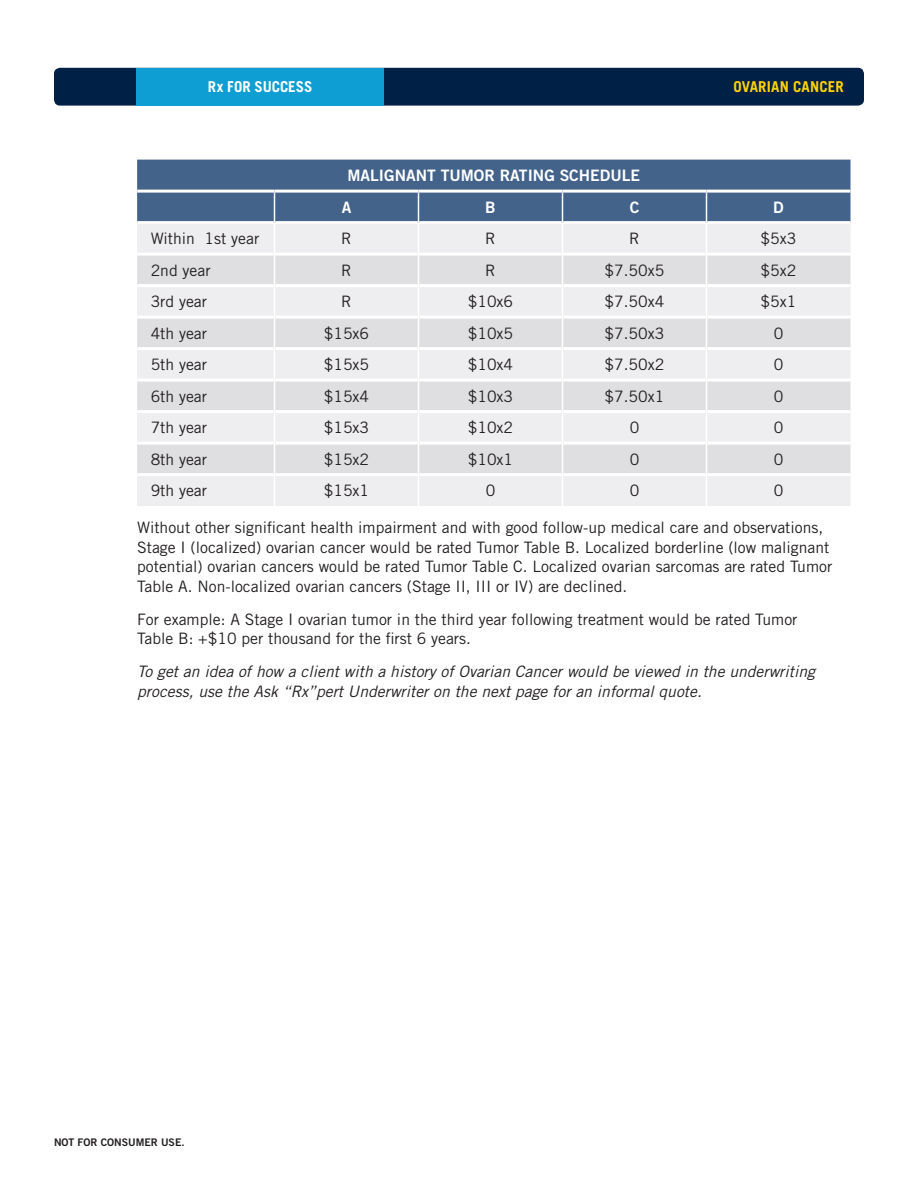
<style>
.page{position:relative;width:918px;height:1188px;background:#fff}
.page>*{position:absolute;margin:0;border:0;box-sizing:border-box;transform-origin:0 0}
.body{font:15.75px/19.5px "Trade Gothic LT Std";color:#231f20}
.body-2{font:italic 15.75px/19.5px "Trade Gothic LT Std";color:#231f20}
.body-3{font:15.75px "Trade Gothic LT Std Bd 2";color:#fff}
.t1{font:700 15px "Trade Gothic LT Std";letter-spacing:.005em;color:#fed105}
.t2{font:700 15px "Trade Gothic LT Std";color:#fff}
.t3{font:10.5px "Trade Gothic LT Std Bd 2";color:#231f20}
</style>
<div class="page">
<div style="left:54px;top:68px;width:810px;height:38px;background:#002045;border-radius:6px"></div>
<div style="left:136px;top:68px;width:248px;height:38px;background:#0e9ed3"></div>
<div style="left:137px;top:160px;width:713px;height:61px;background:#44638b"></div>
<div style="left:137px;top:224px;width:713px;height:282px;background:#eeedef"></div>
<svg style="left:137px;top:256px;width:713px;height:217px;background:#e5e5e7"></svg>
<hr style="left:137px;top:253px;width:137px;height:3px;background:#fff">
<hr style="left:275px;top:253px;width:143px;height:3px;background:#fff">
<hr style="left:419px;top:253px;width:143px;height:3px;background:#fff">
<hr style="left:563px;top:253px;width:143px;height:3px;background:#fff">
<hr style="left:707px;top:253px;width:143px;height:3px;background:#fff">
<hr style="left:137px;top:284px;width:137px;height:3px;background:#fff">
<hr style="left:275px;top:284px;width:143px;height:3px;background:#fff">
<hr style="left:419px;top:284px;width:143px;height:3px;background:#fff">
<hr style="left:563px;top:284px;width:143px;height:3px;background:#fff">
<hr style="left:707px;top:284px;width:143px;height:3px;background:#fff">
<hr style="left:137px;top:316px;width:137px;height:3px;background:#fff">
<hr style="left:275px;top:316px;width:143px;height:3px;background:#fff">
<hr style="left:419px;top:316px;width:143px;height:3px;background:#fff">
<hr style="left:563px;top:316px;width:143px;height:3px;background:#fff">
<hr style="left:707px;top:316px;width:143px;height:3px;background:#fff">
<hr style="left:137px;top:347px;width:137px;height:3px;background:#fff">
<hr style="left:275px;top:347px;width:143px;height:3px;background:#fff">
<hr style="left:419px;top:347px;width:143px;height:3px;background:#fff">
<hr style="left:563px;top:347px;width:143px;height:3px;background:#fff">
<hr style="left:707px;top:347px;width:143px;height:3px;background:#fff">
<hr style="left:137px;top:379px;width:137px;height:3px;background:#fff">
<hr style="left:275px;top:379px;width:143px;height:3px;background:#fff">
<hr style="left:419px;top:379px;width:143px;height:3px;background:#fff">
<hr style="left:563px;top:379px;width:143px;height:3px;background:#fff">
<hr style="left:707px;top:379px;width:143px;height:3px;background:#fff">
<hr style="left:137px;top:410px;width:137px;height:3px;background:#fff">
<hr style="left:275px;top:410px;width:143px;height:3px;background:#fff">
<hr style="left:419px;top:410px;width:143px;height:3px;background:#fff">
<hr style="left:563px;top:410px;width:143px;height:3px;background:#fff">
<hr style="left:707px;top:410px;width:143px;height:3px;background:#fff">
<hr style="left:137px;top:442px;width:137px;height:3px;background:#fff">
<hr style="left:275px;top:442px;width:143px;height:3px;background:#fff">
<hr style="left:419px;top:442px;width:143px;height:3px;background:#fff">
<hr style="left:563px;top:442px;width:143px;height:3px;background:#fff">
<hr style="left:707px;top:442px;width:143px;height:3px;background:#fff">
<hr style="left:137px;top:473px;width:137px;height:3px;background:#fff">
<hr style="left:275px;top:473px;width:143px;height:3px;background:#fff">
<hr style="left:419px;top:473px;width:143px;height:3px;background:#fff">
<hr style="left:563px;top:473px;width:143px;height:3px;background:#fff">
<hr style="left:707px;top:473px;width:143px;height:3px;background:#fff">
<hr style="left:137px;top:190px;width:137px;height:3px;background:#fff">
<hr style="left:274px;top:190px;width:144px;height:3px;background:#fff">
<hr style="left:418px;top:190px;width:144px;height:3px;background:#fff">
<hr style="left:562px;top:190px;width:144px;height:3px;background:#fff">
<hr style="left:706px;top:190px;width:144px;height:3px;background:#fff">
<hr style="left:274px;top:223px;width:1px;height:31px;background:#fff">
<hr style="left:418px;top:223px;width:1px;height:31px;background:#fff">
<hr style="left:562px;top:223px;width:1px;height:31px;background:#fff">
<hr style="left:706px;top:223px;width:1px;height:31px;background:#fff">
<hr style="left:274px;top:254px;width:1px;height:32px;background:#fff">
<hr style="left:418px;top:254px;width:1px;height:32px;background:#fff">
<hr style="left:562px;top:254px;width:1px;height:32px;background:#fff">
<hr style="left:706px;top:254px;width:1px;height:32px;background:#fff">
<hr style="left:274px;top:286px;width:1px;height:31px;background:#fff">
<hr style="left:418px;top:286px;width:1px;height:31px;background:#fff">
<hr style="left:562px;top:286px;width:1px;height:31px;background:#fff">
<hr style="left:706px;top:286px;width:1px;height:31px;background:#fff">
<hr style="left:274px;top:317px;width:1px;height:32px;background:#fff">
<hr style="left:418px;top:317px;width:1px;height:32px;background:#fff">
<hr style="left:562px;top:317px;width:1px;height:32px;background:#fff">
<hr style="left:706px;top:317px;width:1px;height:32px;background:#fff">
<hr style="left:274px;top:349px;width:1px;height:31px;background:#fff">
<hr style="left:418px;top:349px;width:1px;height:31px;background:#fff">
<hr style="left:562px;top:349px;width:1px;height:31px;background:#fff">
<hr style="left:706px;top:349px;width:1px;height:31px;background:#fff">
<hr style="left:274px;top:380px;width:1px;height:32px;background:#fff">
<hr style="left:418px;top:380px;width:1px;height:32px;background:#fff">
<hr style="left:562px;top:380px;width:1px;height:32px;background:#fff">
<hr style="left:706px;top:380px;width:1px;height:32px;background:#fff">
<hr style="left:274px;top:412px;width:1px;height:31px;background:#fff">
<hr style="left:418px;top:412px;width:1px;height:31px;background:#fff">
<hr style="left:562px;top:412px;width:1px;height:31px;background:#fff">
<hr style="left:706px;top:412px;width:1px;height:31px;background:#fff">
<hr style="left:274px;top:443px;width:1px;height:32px;background:#fff">
<hr style="left:418px;top:443px;width:1px;height:32px;background:#fff">
<hr style="left:562px;top:443px;width:1px;height:32px;background:#fff">
<hr style="left:706px;top:443px;width:1px;height:32px;background:#fff">
<hr style="left:274px;top:475px;width:1px;height:31px;background:#fff">
<hr style="left:418px;top:475px;width:1px;height:31px;background:#fff">
<hr style="left:562px;top:475px;width:1px;height:31px;background:#fff">
<hr style="left:706px;top:475px;width:1px;height:31px;background:#fff">
<hr style="left:274px;top:193px;width:1px;height:30px;background:#fff">
<hr style="left:418px;top:193px;width:1px;height:30px;background:#fff">
<hr style="left:562px;top:193px;width:1px;height:30px;background:#fff">
<hr style="left:706px;top:193px;width:1px;height:30px;background:#fff">
<p class="t2" style="left:208px;top:78px;width:106px">Rx FOR SUCCESS</p>
<p class="t1" style="left:733px;top:78px;width:112px">OVARIAN CANCER</p>
<p class="body-3" style="left:347px;top:166px;width:294px">MALIGNANT TUMOR RATING SCHEDULE</p>
<p class="body-3" style="left:342px;top:197px;width:11px">A</p>
<p class="body-3" style="left:485px;top:197px;width:12px">B</p>
<p class="body-3" style="left:630px;top:197px;width:11px">C</p>
<p class="body-3" style="left:773px;top:197px;width:12px">D</p>
<p class="body" style="left:151px;top:228px;width:110px">Within 1st year</p>
<p class="body" style="left:341px;top:228px;width:12px">R</p>
<p class="body" style="left:485px;top:228px;width:12px">R</p>
<p class="body" style="left:629px;top:228px;width:12px">R</p>
<p class="body" style="left:761px;top:228px;width:37px">$5x3</p>
<p class="body" style="left:151px;top:260px;width:61px">2nd year</p>
<p class="body" style="left:341px;top:260px;width:12px">R</p>
<p class="body" style="left:485px;top:260px;width:12px">R</p>
<p class="body" style="left:605px;top:260px;width:61px">$7.50x5</p>
<p class="body" style="left:761px;top:260px;width:37px">$5x2</p>
<p class="body" style="left:151px;top:291px;width:58px">3rd year</p>
<p class="body" style="left:341px;top:291px;width:12px">R</p>
<p class="body" style="left:468px;top:291px;width:47px">$10x6</p>
<p class="body" style="left:605px;top:291px;width:61px">$7.50x4</p>
<p class="body" style="left:761px;top:291px;width:37px">$5x1</p>
<p class="body" style="left:151px;top:323px;width:58px">4th year</p>
<p class="body" style="left:324px;top:323px;width:47px">$15x6</p>
<p class="body" style="left:468px;top:323px;width:47px">$10x5</p>
<p class="body" style="left:605px;top:323px;width:61px">$7.50x3</p>
<p class="body" style="left:774px;top:323px;width:11px">0</p>
<p class="body" style="left:151px;top:354px;width:58px">5th year</p>
<p class="body" style="left:324px;top:354px;width:47px">$15x5</p>
<p class="body" style="left:468px;top:354px;width:47px">$10x4</p>
<p class="body" style="left:605px;top:354px;width:61px">$7.50x2</p>
<p class="body" style="left:774px;top:354px;width:11px">0</p>
<p class="body" style="left:151px;top:386px;width:58px">6th year</p>
<p class="body" style="left:324px;top:386px;width:47px">$15x4</p>
<p class="body" style="left:468px;top:386px;width:47px">$10x3</p>
<p class="body" style="left:605px;top:386px;width:61px">$7.50x1</p>
<p class="body" style="left:774px;top:386px;width:11px">0</p>
<p class="body" style="left:151px;top:417px;width:58px">7th year</p>
<p class="body" style="left:324px;top:417px;width:47px">$15x3</p>
<p class="body" style="left:468px;top:417px;width:47px">$10x2</p>
<p class="body" style="left:630px;top:417px;width:11px">0</p>
<p class="body" style="left:774px;top:417px;width:11px">0</p>
<p class="body" style="left:151px;top:449px;width:58px">8th year</p>
<p class="body" style="left:324px;top:449px;width:47px">$15x2</p>
<p class="body" style="left:468px;top:449px;width:47px">$10x1</p>
<p class="body" style="left:630px;top:449px;width:11px">0</p>
<p class="body" style="left:774px;top:449px;width:11px">0</p>
<p class="body" style="left:151px;top:480px;width:58px">9th year</p>
<p class="body" style="left:324px;top:480px;width:47px">$15x1</p>
<p class="body" style="left:486px;top:480px;width:11px">0</p>
<p class="body" style="left:630px;top:480px;width:11px">0</p>
<p class="body" style="left:774px;top:480px;width:11px">0</p>
<p class="body" style="left:137px;top:518px;width:697px">Without other significant health impairment and with good follow-up medical care and observations, Stage I (localized) ovarian cancer would be rated Tumor Table B. Localized borderline (low malignant potential) ovarian cancers would be rated Tumor Table C. Localized ovarian sarcomas are rated Tumor Table A. Non-localized ovarian cancers (Stage II, III or IV) are declined.</p>
<p class="body" style="left:137px;top:609px;width:662px">For example: A Stage I ovarian tumor in the third year following treatment would be rated Tumor<br>Table B: +$10 per thousand for the first 6 years.</p>
<p class="body-2" style="left:137px;top:662px;width:679px">To get an idea of how a client with a history of Ovarian Cancer would be viewed in the underwriting process, use the Ask “Rx”pert Underwriter on the next page for an informal quote.</p>
<p class="t3" style="left:54px;top:1136px;width:132px">NOT FOR CONSUMER USE.</p>
</div>
